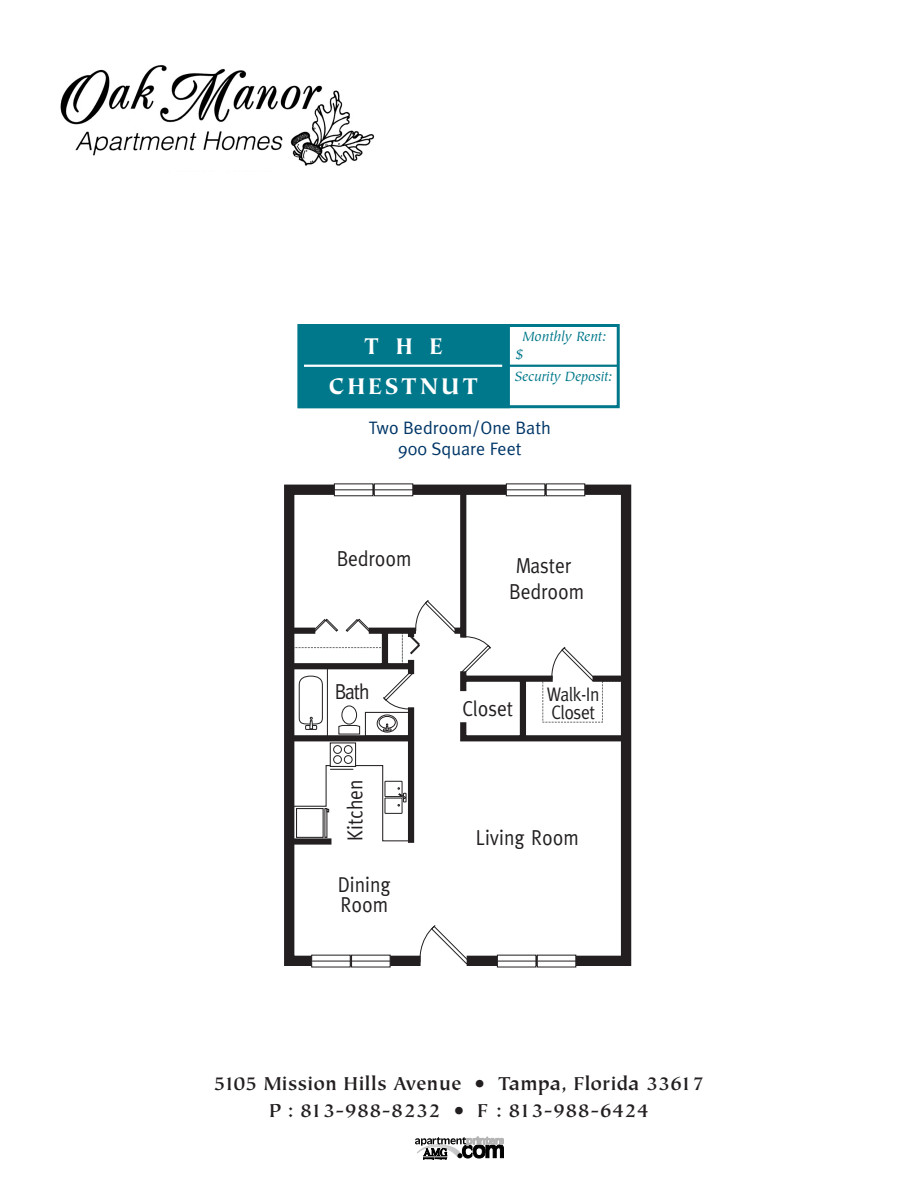
<style>
.page{position:relative;width:918px;height:1188px;background:#fff}
.page>*{position:absolute;margin:0;border:0;box-sizing:border-box;transform-origin:0 0}
.t1{font:900 25.5px/40.5px "Tiepolo";letter-spacing:.12em;color:#fff;text-align:center;scale:.9 1}
.t2{font:21.6px/20.7px "Meta";color:#231f20;scale:.9 1}
.t3{font:700 21px/27px "Tiepolo";color:#231f20;text-align:center}
.t4{font:19.65px/18.6px "Meta";letter-spacing:-.025em;color:#231f20;scale:.9 1}
.t5{font:18px/21px "Meta Plus Normal";color:#003667;text-align:center}
.t6{font:italic 15px/18px "Tiepolo";letter-spacing:-.01em;color:#00788b}
</style>
<div class="page">
<svg style="left:415px;top:1137px;width:89px;height:22px"></svg>
<img style="left:60px;top:65px;width:315px;height:101px">
<svg style="left:284px;top:483px;width:348px;height:485px"></svg>
<svg style="left:284px;top:485px;width:348px;height:364px"></svg>
<div style="left:334px;top:484px;width:39px;height:12px;background:#fff"></div>
<hr style="left:335px;top:489px;width:38px;height:1px;background:#231f20">
<div style="left:374px;top:484px;width:39px;height:12px;background:#fff"></div>
<hr style="left:375px;top:489px;width:38px;height:1px;background:#231f20">
<div style="left:506px;top:484px;width:39px;height:12px;background:#fff"></div>
<hr style="left:507px;top:489px;width:38px;height:1px;background:#231f20">
<div style="left:546px;top:484px;width:39px;height:12px;background:#fff"></div>
<hr style="left:547px;top:489px;width:38px;height:1px;background:#231f20">
<svg style="left:311px;top:955px;width:40px;height:12px"></svg>
<hr style="left:312px;top:961px;width:38px;height:1px;background:#231f20">
<svg style="left:351px;top:955px;width:40px;height:12px"></svg>
<hr style="left:352px;top:961px;width:38px;height:1px;background:#231f20">
<div style="left:497px;top:955px;width:39px;height:12px;background:#fff"></div>
<hr style="left:498px;top:961px;width:38px;height:1px;background:#231f20">
<div style="left:537px;top:955px;width:39px;height:12px;background:#fff"></div>
<hr style="left:538px;top:961px;width:38px;height:1px;background:#231f20">
<div style="left:298px;top:324px;width:322px;height:84px;border:3px solid #00788b"></div>
<div style="left:299px;top:326px;width:209px;height:81px;background:#00788b"></div>
<div style="left:298px;top:324px;width:212px;height:84px;border:3px solid #00788b"></div>
<hr style="left:509px;top:365px;width:110px;height:2px;background:#00788b">
<hr style="left:304px;top:365px;width:198px;height:2px;background:#fff">
<p class="t1" style="left:329px;top:328px;width:168px">THE<br>CHESTNUT</p>
<p class="t6" style="left:516px;top:329px;width:92px;text-indent:7px">Monthly Rent: $</p>
<p class="t6" style="left:515px;top:369px;width:99px">Security Deposit:</p>
<p class="t5" style="left:369px;top:420px;width:183px">Two Bedroom/One Bath<br>900 Square Feet</p>
<p class="t2" style="left:337px;top:550px;width:85px">Bedroom</p>
<p class="t2" style="left:335px;top:683px;width:40px">Bath</p>
<p class="t2" style="left:346px;top:841px;width:70px;rotate:-90deg">Kitchen</p>
<p class="t2" style="left:338px;top:876px;width:60px">Dining<br>Room</p>
<p class="t2" style="left:509px;top:554px;width:85px;line-height:25.8px">Master<br>Bedroom</p>
<p class="t2" style="left:463px;top:700px;width:58px">Closet</p>
<p class="t4" style="left:547px;top:686px;width:60px">Walk-In<br>Closet</p>
<p class="t2" style="left:476px;top:828px;width:116px">Living Room</p>
<p class="t3" style="left:214px;top:1072px;width:492px">5105 Mission Hills Avenue • Tampa, Florida 33617<br>P : 813-988-8232 • F : 813-988-6424</p>
</div>
